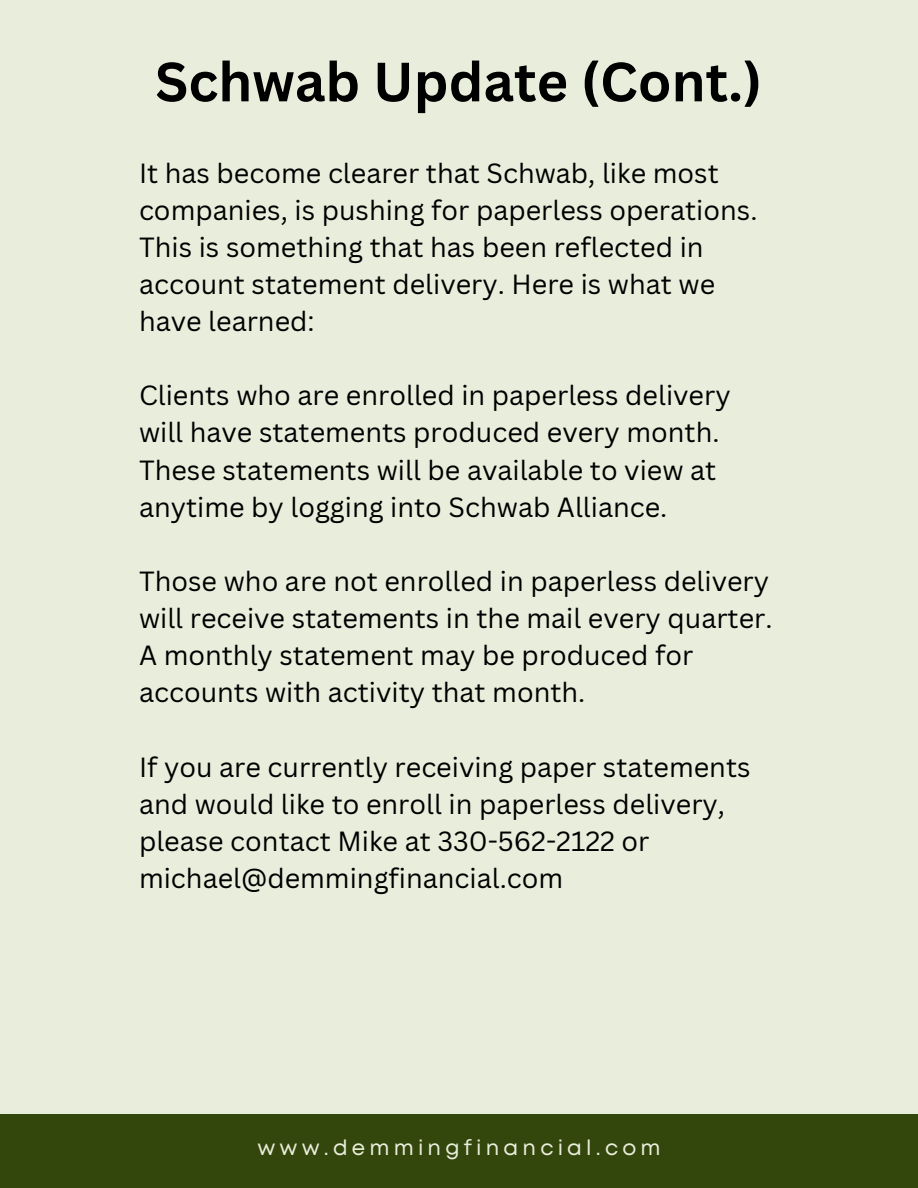
<style>
.page{position:relative;width:918px;height:1188px;background:#e9eddb}
.page>*{position:absolute;margin:0;border:0;box-sizing:border-box;transform-origin:0 0}
.t1{font:700 54px "Canva Sans";color:#000}
.t2{font:27px/37.2px "Canva Sans";color:#000}
.t3{font:21.15px "Mont";letter-spacing:.2em;color:#e9eddb}
</style>
<div class="page">
<div style="left:0;top:1114px;width:918px;height:74px;background:#33470c"></div>
<h1 class="t1" style="left:155px;top:44px;width:608px">Schwab Update (Cont.)</h1>
<h2 class="t2" style="left:139px;top:153px;width:620px">It has become clearer that Schwab, like most companies, is pushing for paperless operations.<br>This is something that has been reflected in account statement delivery. Here is what we have learned:</h2>
<h2 class="t2" style="left:139px;top:376px;width:593px">Clients who are enrolled in paperless delivery will have statements produced every month.<br>These statements will be available to view at anytime by logging into Schwab Alliance.</h2>
<h2 class="t2" style="left:139px;top:562px;width:635px">Those who are not enrolled in paperless delivery will receive statements in the mail every quarter.<br>A monthly statement may be produced for accounts with activity that month.</h2>
<h2 class="t2" style="left:139px;top:747px;width:613px">If you are currently receiving paper statements and would like to enroll in paperless delivery, please contact Mike at 330-562-2122 or michael@demmingfinancial.com</h2>
<p class="t3" style="left:257px;top:1139px;width:405px">www.demmingfinancial.com</p>
</div>
